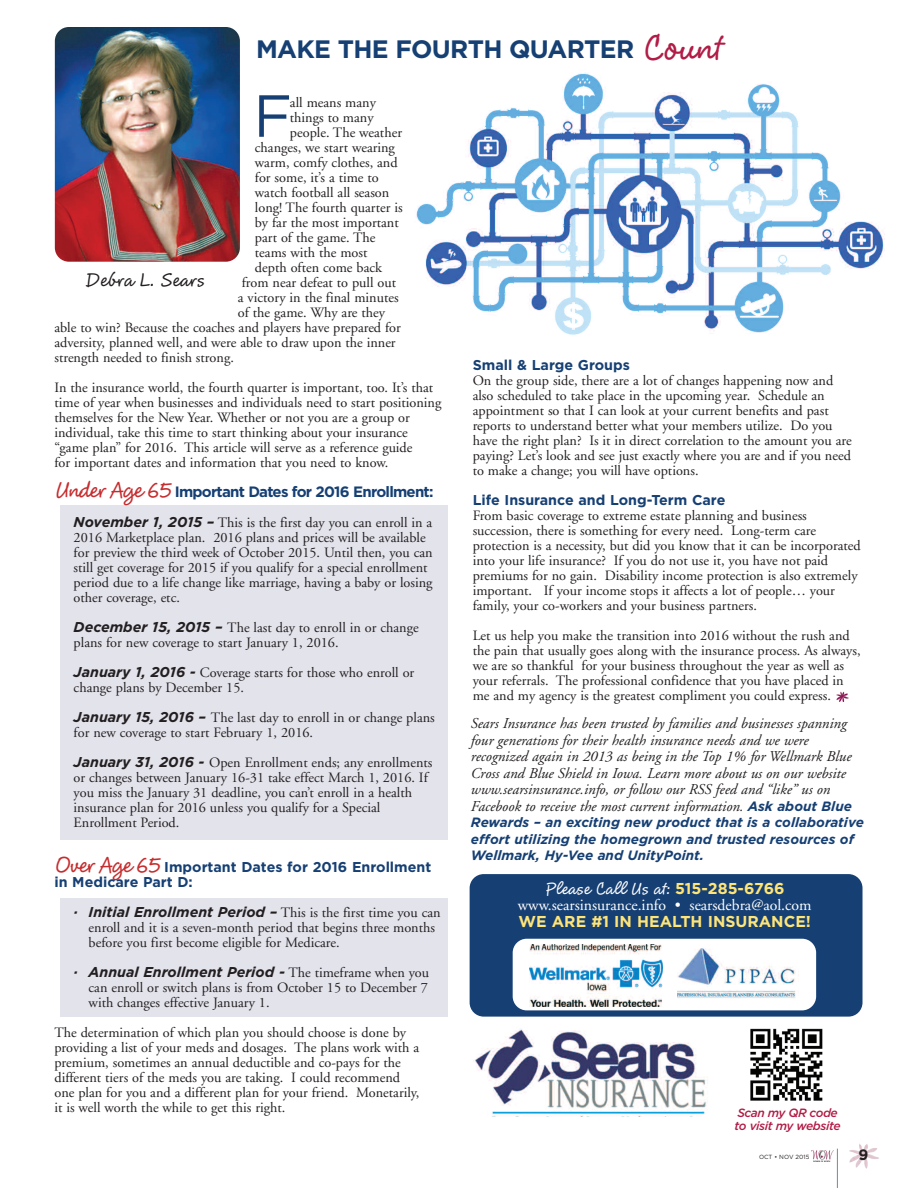
<style>
.page{position:relative;width:918px;height:1188px;background:#fff}
.page>*{position:absolute;margin:0;border:0;box-sizing:border-box;transform-origin:0 0}
.t1{font:59.25px "Gotham";color:#164074}
.t2{font:700 32.85px "Cluff Hmk";letter-spacing:-.025em;color:#b11d47}
.t3{font:700 25.2px "Gotham";letter-spacing:-.03em;color:#164074}
.t4{font:700 18px "Cluff Hmk";color:#231f20}
.t5{font:15.75px "Adobe Garamond";color:#fff}
.t6{font:700 15.75px "Cluff Hmk";color:#fff}
.t7{font:700 15.75px "Gotham";color:#ffe578}
.t8{font:italic 15px/16.5px "Adobe Garamond";color:#231f20}
.t9{font:700 15px "Gotham HTF";letter-spacing:-.05em;color:#164074}
.t10{font:700 15px "Gotham";color:#231f20}
.t11{font:14.25px/15px "Adobe Garamond";color:#231f20}
.t12{font:700 14.25px/15px "Gotham HTF";color:#164074}
.t13{font:italic 700 14.25px "Gotham";color:#231f20}
.t14{font:italic 700 14.25px "Gotham HTF";color:#231f20}
.t15{font:700 14.25px "Gotham";color:#164074}
.t16{font:italic 700 13.5px/16.5px "Gotham";color:#164074}
.t17{font:italic 500 12px/13.5px "Gotham";letter-spacing:-.035em;color:#b11d47}
.t18{font:6px "Gotham";color:#231f20}
.s1{font-family:"Cluff Hmk";font-size:21px;color:#c62d2f}
.s2{font-family:"Gotham HTF";font-weight:700;font-style:italic}
.s3{font-family:"Gotham";font-weight:700;font-style:italic}
.s4{font-family:"Adobe Garamond";font-weight:400;font-style:normal}
.s5{font-family:"Gotham";font-weight:700;font-size:13.5px;color:#164074}
.s6{font-family:"Gotham";color:#ffe578}
</style>
<div class="page">
<div style="left:60px;top:898px;width:387px;height:119px;background:#e3e3ec"></div>
<div style="left:60px;top:505px;width:387px;height:334px;background:#e3e3ec"></div>
<img style="left:860px;top:1144px;width:17px;height:8px">
<hr style="left:837px;top:1149px;width:1px;height:39px;background:#7f8692">
<img style="left:812px;top:1150px;width:22px;height:11px">
<img style="left:474px;top:1029px;width:234px;height:88px">
<img style="left:55px;top:27px;width:185px;height:235px;border-radius:14px">
<div style="left:470px;top:874px;width:393px;height:143px;background:#164074;border-radius:14px"></div>
<div style="left:513px;top:939px;width:303px;height:71px;background:#fff;border-radius:14px"></div>
<img style="left:529px;top:944px;width:134px;height:62px">
<img style="left:678px;top:949px;width:121px;height:49px">
<svg style="left:836px;top:691px;width:12px;height:11px"></svg>
<img style="left:750px;top:1028px;width:73px;height:73px">
<img style="left:416px;top:73px;width:469px;height:262px">
<h3 class="t3" style="left:256px;top:34px;width:380px">MAKE THE FOURTH QUARTER</h3>
<h2 class="t2" style="left:642px;top:27px;width:82px">Count</h2>
<h1 class="t1" style="left:253px;top:82px;width:40px">F</h1>
<p class="t11" style="left:290px;top:96px;width:88px">all means many</p>
<p class="t11" style="left:290px;top:111px;width:85px">things to many</p>
<p class="t11" style="left:290px;top:126px;width:114px">people. The weather</p>
<p class="t11" style="left:255px;top:141px;width:142px">changes, we start wearing</p>
<p class="t11" style="left:255px;top:156px;width:144px">warm, comfy clothes, and</p>
<p class="t11" style="left:255px;top:171px;width:125px">for some, it’s a time to</p>
<p class="t11" style="left:255px;top:186px;width:136px">watch football all season</p>
<p class="t11" style="left:255px;top:201px;width:149px">long! The fourth quarter is</p>
<p class="t11" style="left:255px;top:216px;width:145px">by far the most important</p>
<p class="t11" style="left:255px;top:231px;width:122px">part of the game. The</p>
<p class="t11" style="left:255px;top:246px;width:114px">teams with the most</p>
<p class="t11" style="left:255px;top:261px;width:129px">depth often come back</p>
<p class="t11" style="left:242px;top:276px;width:156px">from near defeat to pull out</p>
<p class="t11" style="left:238px;top:291px;width:162px">a victory in the final minutes</p>
<p class="t11" style="left:238px;top:306px;width:149px">of the game. Why are they</p>
<p class="t11" style="left:54px;top:321px;width:348px">able to win? Because the coaches and players have prepared for</p>
<p class="t11" style="left:54px;top:336px;width:343px">adversity, planned well, and were able to draw upon the inner</p>
<p class="t11" style="left:54px;top:351px;width:181px">strength needed to finish strong.</p>
<p class="t11" style="left:54px;top:381px;width:388px">In the insurance world, the fourth quarter is important, too. It’s that time of year when businesses and individuals need to start positioning themselves for the New Year. Whether or not you are a group or individual, take this time to start thinking about your insurance “game plan” for 2016. This article will serve as a reference guide<br>for important dates and information that you need to know.</p>
<p class="t9" style="left:54px;top:483px;width:381px"><span class="s1">Under Age 65</span> Important Dates for 2016 Enrollment:</p>
<p class="t11" style="left:74px;top:516px;width:361px"><span class="s2">November 1, 2015 –</span> This is the first day you can enroll in a 2016 Marketplace plan. 2016 plans and prices will be available for preview the third week of October 2015. Until then, you can still get coverage for 2015 if you qualify for a special enrollment period due to a life change like marriage, having a baby or losing other coverage, etc.</p>
<p class="t11" style="left:74px;top:621px;width:347px"><span class="s2">December 15, 2015 –</span> The last day to enroll in or change plans for new coverage to start January 1, 2016.</p>
<p class="t11" style="left:74px;top:666px;width:342px"><span class="s2">January 1, 2016 -</span> Coverage starts for those who enroll or change plans by December 15.</p>
<p class="t11" style="left:74px;top:711px;width:363px"><span class="s2">January 15, 2016 –</span> The last day to enroll in or change plans for new coverage to start February 1, 2016.</p>
<p class="t11" style="left:74px;top:756px;width:360px"><span class="s3">January 31, 2016 -</span> Open Enrollment ends; any enrollments or changes between January 16-31 take effect March 1, 2016. If you miss the January 31 deadline, you can’t enroll in a health insurance plan for 2016 unless you qualify for a Special Enrollment Period.</p>
<p class="t12" style="left:54px;top:859px;width:378px"><span class="s1">Over Age 65</span> Important Dates for 2016 Enrollment in Medicare Part D:</p>
<p class="t13" style="left:74px;top:904px;width:369px">· Initial Enrollment Period – <span class="s4">This is the first time you can</span></p>
<p class="t11" style="left:89px;top:921px;width:348px">enroll and it is a seven-month period that begins three months before you first become eligible for Medicare.</p>
<p class="t14" style="left:74px;top:964px;width:357px">· Annual Enrollment Period - <span class="s4">The timeframe when you</span></p>
<p class="t11" style="left:89px;top:981px;width:341px">can enroll or switch plans is from October 15 to December 7 with changes effective January 1.</p>
<p class="t11" style="left:54px;top:1026px;width:367px">The determination of which plan you should choose is done by providing a list of your meds and dosages. The plans work with a premium, sometimes an annual deductible and co-pays for the different tiers of the meds you are taking. I could recommend one plan for you and a different plan for your friend. Monetarily, it is well worth the while to get this right.</p>
<p class="t4" style="left:86px;top:268px;width:120px">Debra L. Sears</p>
<p class="t12" style="left:473px;top:358px;width:159px">Small &amp; Large Groups</p>
<p class="t11" style="left:473px;top:375px;width:381px">On the group side, there are a lot of changes happening now and also scheduled to take place in the upcoming year. Schedule an appointment so that I can look at your current benefits and past reports to understand better what your members utilize. Do you have the right plan? Is it in direct correlation to the amount you are paying? Let’s look and see just exactly where you are and if you need to make a change; you will have options.</p>
<p class="t15" style="left:473px;top:492px;width:254px">Life Insurance and Long-Term Care</p>
<p class="t11" style="left:473px;top:510px;width:390px">From basic coverage to extreme estate planning and business succession, there is something for every need. Long-term care protection is a necessity, but did you know that it can be incorporated into your life insurance? If you do not use it, you have not paid premiums for no gain. Disability income protection is also extremely important. If your income stops it affects a lot of people… your family, your co-workers and your business partners.</p>
<p class="t11" style="left:473px;top:630px;width:389px">Let us help you make the transition into 2016 without the rush and the pain that usually goes along with the insurance process. As always, we are so thankful for your business throughout the year as well as your referrals. The professional confidence that you have placed in me and my agency is the greatest compliment you could express.</p>
<p class="t8" style="left:471px;top:717px;width:383px">Sears Insurance has been trusted by families and businesses spanning four generations for their health insurance needs and we were recognized again in 2013 as being in the Top 1% for Wellmark Blue Cross and Blue Shield in Iowa. Learn more about us on our website www.searsinsurance.info, or follow our RSS feed and “like” us on Facebook to receive the most current information. <span class="s5">Ask about Blue</span></p>
<p class="t16" style="left:471px;top:814px;width:395px">Rewards – an exciting new product that is a collaborative effort utilizing the homegrown and trusted resources of<br>Wellmark, Hy-Vee and UnityPoint.</p>
<p class="t6" style="left:545px;top:878px;width:241px">Please Call Us at: <span class="s6">515-285-6766</span></p>
<p class="t5" style="left:518px;top:899px;width:295px">www.searsinsurance.info • searsdebra@aol.com</p>
<p class="t7" style="left:518px;top:912px;width:294px">WE ARE #1 IN HEALTH INSURANCE!</p>
<p class="t17" style="left:735px;top:1106px;width:108px">Scan my QR code to visit my website</p>
<p class="t18" style="left:759px;top:1153px;width:52px">OCT • NOV 2015</p>
<p class="t10" style="left:858px;top:1147px;width:11px">9</p>
</div>
